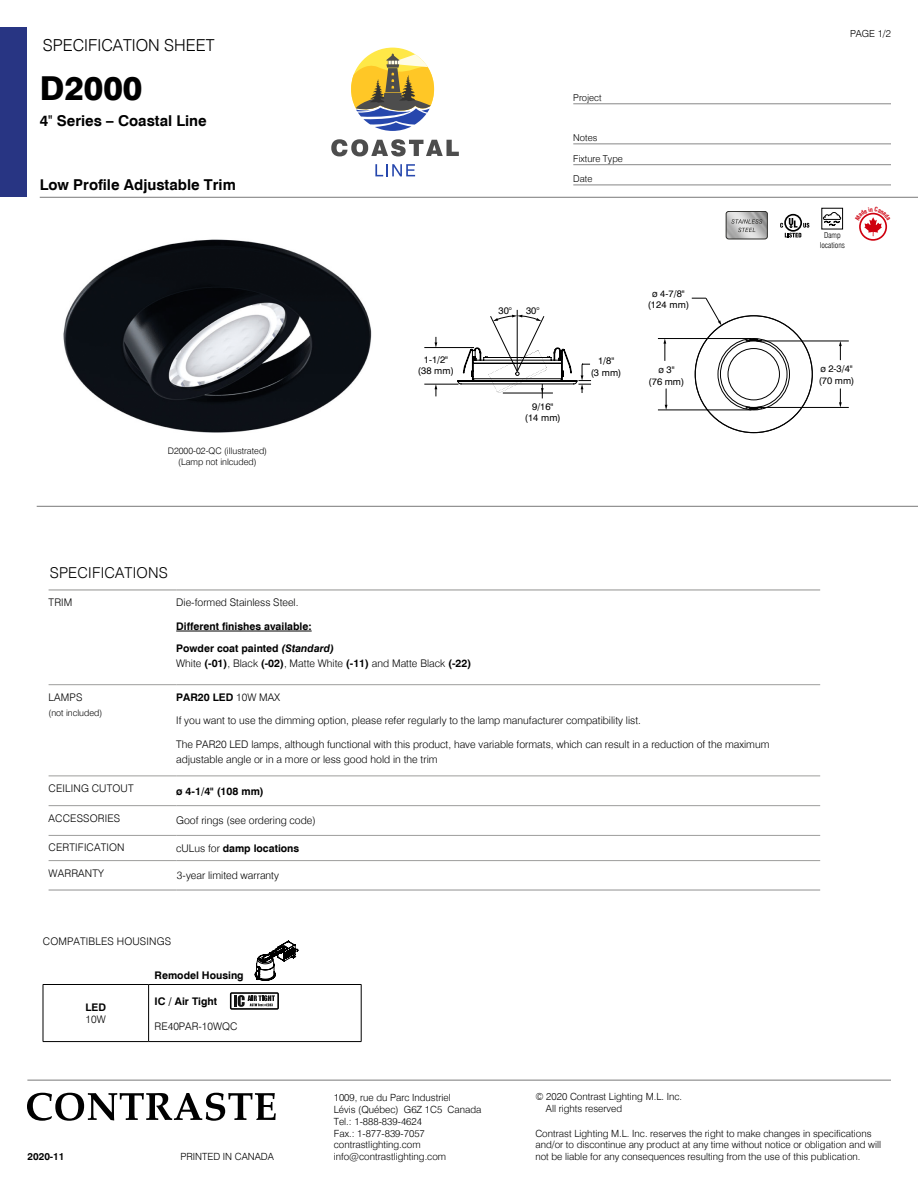
<style>
.page{position:relative;width:918px;height:1188px;background:#fff}
.page>*{position:absolute;margin:0;border:0;box-sizing:border-box;transform-origin:0 0}
.t1{font:800 33px "Swiss 721 BT";color:#000}
.t2{font:300 16.5px "Swiss 721 BT";color:#000}
.t3{font:700 15px "Swiss 721 BT";color:#000}
.t4{font:300 15px "Swiss 721 BT";letter-spacing:.015em;color:#000}
.t5{font:300 10.5px/15px "Swiss 721 BT";color:#000}
.t6{font:700 10.5px/22.5px "Swiss 721 BT";color:#000}
.t7{font:300 9.9px/11.9px "Swiss 721 BT";color:#000}
.t8{font:700 9.9px "Swiss 721 BT";color:#000}
.t9{font:300 9.75px "Swiss 721 BT";color:#000}
.t10{font:9.45px/11.4px "Swiss 721 BT";color:#000;text-align:center}
.t11{font:300 9.45px/20.2px "Swiss 721 BT";color:#000}
.t12{font:300 9px/10.8px "Swiss 721 BT";color:#000;text-align:center}
.t13{font:300 condensed 7.95px/9.4px "Swiss 721 BT";letter-spacing:-.005em;color:#000;text-align:center}
.s1{font-family:"Arial Narrow";font-weight:400}
.s2{font-style:italic}
.s3{font-weight:700}
.s4{font-weight:300}
</style>
<div class="page">
<div style="left:0;top:27px;width:27px;height:170px;background:#283583"></div>
<hr style="left:40px;top:197px;width:878px;height:1px;background:#878787">
<hr style="left:573px;top:104px;width:318px;height:1px;background:#878787">
<hr style="left:573px;top:144px;width:318px;height:1px;background:#878787">
<hr style="left:573px;top:164px;width:318px;height:1px;background:#878787">
<hr style="left:573px;top:185px;width:318px;height:1px;background:#878787">
<hr style="left:27px;top:1080px;width:864px;height:1px;background:#878787">
<svg style="left:27px;top:1093px;width:249px;height:28px"></svg>
<svg style="left:784px;top:214px;width:18px;height:18px"></svg>
<div style="left:786px;top:216px;width:14px;height:14px;background:#fff;border-radius:50%"></div>
<svg style="left:780px;top:218px;width:29px;height:20px"></svg>
<div style="left:822px;top:208px;width:21px;height:21px;border:1px solid #000"></div>
<svg style="left:823px;top:212px;width:18px;height:15px"></svg>
<svg style="left:331px;top:139px;width:128px;height:17px"></svg>
<svg style="left:375px;top:164px;width:40px;height:12px"></svg>
<svg style="left:351px;top:48px;width:83px;height:83px"></svg>
<img style="left:726px;top:211px;width:40px;height:28px">
<div style="left:726px;top:211px;width:42px;height:28px;border:1px solid #2b2b29;border-radius:3px"></div>
<svg style="left:731px;top:219px;width:31px;height:13px"></svg>
<hr style="left:49px;top:589px;width:127px;height:2px;background:#9d9d9c">
<hr style="left:176px;top:589px;width:644px;height:2px;background:#9d9d9c">
<hr style="left:49px;top:835px;width:127px;height:1px;background:#9d9d9c">
<hr style="left:176px;top:835px;width:644px;height:1px;background:#9d9d9c">
<hr style="left:49px;top:684px;width:127px;height:1px;background:#9d9d9c">
<hr style="left:49px;top:776px;width:127px;height:1px;background:#9d9d9c">
<hr style="left:49px;top:805px;width:127px;height:1px;background:#9d9d9c">
<hr style="left:49px;top:860px;width:127px;height:1px;background:#9d9d9c">
<hr style="left:176px;top:684px;width:644px;height:1px;background:#9d9d9c">
<hr style="left:176px;top:776px;width:644px;height:1px;background:#9d9d9c">
<hr style="left:176px;top:805px;width:644px;height:1px;background:#9d9d9c">
<hr style="left:176px;top:860px;width:644px;height:1px;background:#9d9d9c">
<hr style="left:49px;top:889px;width:127px;height:2px;background:#9d9d9c">
<hr style="left:176px;top:889px;width:644px;height:2px;background:#9d9d9c">
<hr style="left:176px;top:631px;width:136px;height:1px;background:#000">
<hr style="left:37px;top:506px;width:881px;height:1px;background:#878787">
<hr style="left:43px;top:984px;width:106px;height:1px;background:#000">
<hr style="left:43px;top:985px;width:1px;height:56px;background:#000">
<hr style="left:149px;top:984px;width:212px;height:1px;background:#000">
<hr style="left:148px;top:985px;width:1px;height:56px;background:#000">
<hr style="left:361px;top:985px;width:1px;height:56px;background:#000">
<hr style="left:43px;top:1041px;width:106px;height:1px;background:#000">
<hr style="left:149px;top:1041px;width:212px;height:1px;background:#000">
<svg style="left:230px;top:992px;width:49px;height:18px"></svg>
<div style="left:728px;top:348px;width:52px;height:52px;border:1px solid #000;border-radius:50%"></div>
<div style="left:720px;top:341px;width:67px;height:67px;border:1px solid #000;border-radius:50%"></div>
<svg style="left:746px;top:339px;width:16px;height:3px"></svg>
<svg style="left:746px;top:407px;width:16px;height:3px"></svg>
<svg style="left:692px;top:298px;width:30px;height:28px"></svg>
<hr style="left:756px;top:341px;width:93px;height:1px;background:#000">
<hr style="left:756px;top:407px;width:93px;height:1px;background:#000">
<svg style="left:839px;top:341px;width:3px;height:19px"></svg>
<svg style="left:839px;top:389px;width:3px;height:18px"></svg>
<hr style="left:658px;top:338px;width:93px;height:1px;background:#000">
<hr style="left:658px;top:410px;width:93px;height:1px;background:#000">
<svg style="left:663px;top:339px;width:3px;height:22px"></svg>
<svg style="left:665px;top:389px;width:2px;height:21px"></svg>
<hr style="left:424px;top:347px;width:49px;height:1px;background:#000">
<hr style="left:424px;top:384px;width:33px;height:1px;background:#000">
<svg style="left:435px;top:337px;width:2px;height:11px"></svg>
<svg style="left:435px;top:384px;width:2px;height:12px"></svg>
<hr style="left:517px;top:310px;width:1px;height:61px;background:#000">
<svg style="left:457px;top:315px;width:134px;height:83px"></svg>
<svg style="left:255px;top:941px;width:43px;height:40px"></svg>
<img style="left:63px;top:239px;width:309px;height:194px">
<svg style="left:859px;top:212px;width:29px;height:29px"></svg>
<h2 class="t2" style="left:43px;top:35px;width:173px">SPECIFICATION SHEET</h2>
<h1 class="t1" style="left:40px;top:68px;width:104px">D2000</h1>
<h3 class="t3" style="left:40px;top:112px;width:169px">4<span class="s1">"</span> Series – Coastal Line</h3>
<h3 class="t3" style="left:40px;top:175px;width:198px">Low Profile Adjustable Trim</h3>
<p class="t12" style="left:168px;top:445px;width:101px">D2000-02-QC (illustrated) (Lamp not inlcuded)</p>
<h3 class="t4" style="left:50px;top:563px;width:120px">SPECIFICATIONS</h3>
<p class="t10" style="left:418px;top:354px;width:38px">1-1/2" (38 mm)</p>
<p class="t11" style="left:573px;top:87px;width:30px">Project</p>
<p class="t11" style="left:573px;top:127px;width:26px">Notes</p>
<p class="t11" style="left:573px;top:148px;width:51px">Fixture Type<br>Date</p>
<p class="t10" style="left:499px;top:305px;width:15px">30°</p>
<p class="t10" style="left:526px;top:305px;width:15px">30°</p>
<p class="t10" style="left:525px;top:401px;width:37px">9/16" (14 mm)</p>
<p class="t10" style="left:591px;top:355px;width:32px">1/8"<br>(3 mm)</p>
<p class="t10" style="left:648px;top:288px;width:43px">ø 4-7/8" (124 mm)</p>
<p class="t10" style="left:649px;top:364px;width:37px">ø 3"<br>(76 mm)</p>
<p class="t5" style="left:49px;top:595px;width:25px">TRIM</p>
<p class="t5" style="left:176px;top:595px;width:124px">Die-formed Stainless Steel.</p>
<p class="t6" style="left:176px;top:614px;width:159px">Different finishes available:<br>Powder coat painted <span class="s2">(Standard)</span></p>
<p class="t5" style="left:176px;top:656px;width:297px">White <span class="s3">(-01)</span>, Black <span class="s3">(-02)</span>, Matte White <span class="s3">(-11)</span> and Matte Black <span class="s3">(-22)</span></p>
<p class="t5" style="left:49px;top:689px;width:35px">LAMPS</p>
<p class="t12" style="left:49px;top:707px;width:55px">(not included)</p>
<p class="t6" style="left:176px;top:686px;width:106px">PAR20 LED <span class="s4">10W MAX</span></p>
<p class="t5" style="left:176px;top:713px;width:466px">If you want to use the dimming option, please refer regularly to the lamp manufacturer compatibility list.</p>
<p class="t5" style="left:176px;top:736px;width:595px">The PAR20 LED lamps, although functional with this product, have variable formats, which can result in a reduction of the maximum adjustable angle or in a more or less good hold in the trim</p>
<p class="t5" style="left:49px;top:781px;width:86px">CEILING CUTOUT</p>
<p class="t6" style="left:176px;top:779px;width:89px">ø 4-1/4" (108 mm)</p>
<p class="t5" style="left:49px;top:810px;width:73px">ACCESSORIES</p>
<p class="t5" style="left:176px;top:813px;width:141px">Goof rings (see ordering code)</p>
<p class="t5" style="left:49px;top:840px;width:77px">CERTIFICATION</p>
<p class="t6" style="left:176px;top:837px;width:125px"><span class="s4">cULus for</span> damp locations</p>
<p class="t5" style="left:49px;top:865px;width:57px">WARRANTY</p>
<p class="t5" style="left:177px;top:868px;width:104px">3-year limited warranty</p>
<p class="t5" style="left:43px;top:934px;width:130px">COMPATIBLES HOUSINGS</p>
<p class="t6" style="left:155px;top:963px;width:91px">Remodel Housing</p>
<p class="t6" style="left:85px;top:995px;width:22px">LED</p>
<p class="t5" style="left:86px;top:1012px;width:22px">10W</p>
<p class="t6" style="left:155px;top:990px;width:64px">IC / Air Tight</p>
<p class="t5" style="left:155px;top:1019px;width:84px">RE40PAR-10WQC</p>
<p class="t9" style="left:850px;top:28px;width:42px">PAGE 1/2</p>
<p class="t13" style="left:820px;top:231px;width:27px">Damp locations</p>
<p class="t10" style="left:819px;top:363px;width:37px;text-align:left">ø 2-3/4" (70 mm)</p>
<p class="t7" style="left:334px;top:1091px;width:149px">1009, rue du Parc Industriel<br>Lévis (Québec) G6Z 1C5 Canada<br>Tel.: 1-888-839-4624<br>Fax.: 1-877-839-7057 contrastlighting.com</p>
<p class="t8" style="left:28px;top:1151px;width:38px">2020-11</p>
<p class="t7" style="left:180px;top:1151px;width:95px">PRINTED IN CANADA</p>
<p class="t7" style="left:334px;top:1151px;width:114px">info@contrastlighting.com</p>
<p class="t7" style="left:546px;top:1090px;width:138px;text-indent:-11px">© 2020 Contrast Lighting M.L. Inc.<br>All rights reserved</p>
<p class="t7" style="left:535px;top:1127px;width:347px">Contrast Lighting M.L. Inc. reserves the right to make changes in specifications and/or to discontinue any product at any time without notice or obligation and will not be liable for any consequences resulting from the use of this publication.</p>
</div>
